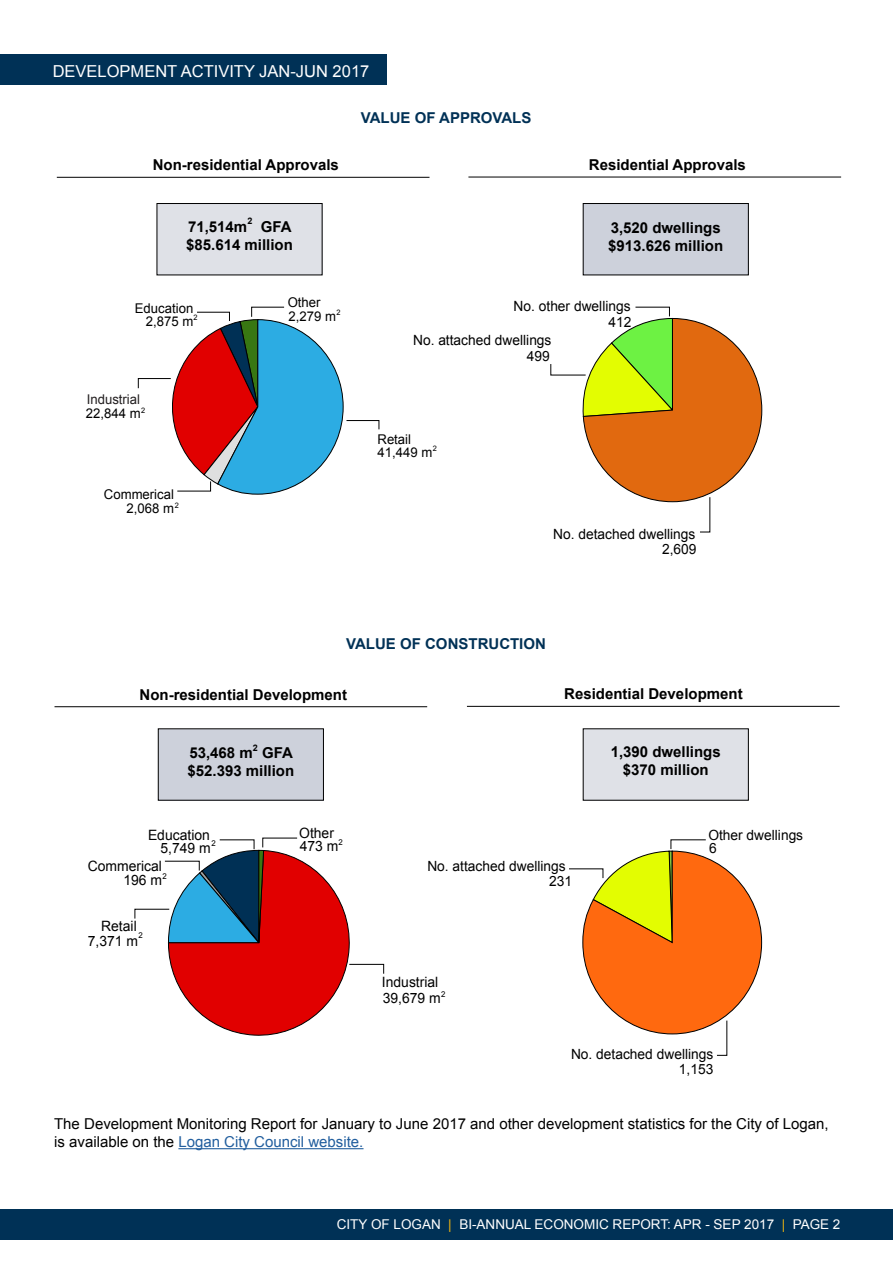
<style>
.page{position:relative;width:893px;height:1263px;background:#fff}
.page>*{position:absolute;margin:0;border:0;box-sizing:border-box;transform-origin:0 0}
.t1{font:16.5px "Arial";color:#fff}
.t2{font:700 15px/18px "Arial";color:#000;text-align:right}
.t3{font:15px/18px "Arial";color:#000}
.t4{font:700 15px "Arial";color:#003156}
.t5{font:14.25px/12.8px "Arial";color:#000;text-align:right}
.t6{font:14.1px/15px "Arial";color:#000}
.t7{font:13.5px "Arial";color:#000}
.t8{font:13.5px "Arial";color:#fff}
.t9{font:13.5px "Arial";color:#231f20}
.t10{font:700 9px "Arial";color:#000}
.t11{font:7.95px "Arial";color:#000}
.t12{font:7.5px "Arial";color:#000}
.s1{color:#215e9e}
.s2{color:#eeb310}
</style>
<div class="page">
<div style="left:0;top:1209px;width:893px;height:31px;background:#003156"></div>
<div style="left:0;top:54px;width:387px;height:31px;background:#003156"></div>
<hr style="left:57px;top:177px;width:372px;height:1px;background:#000">
<hr style="left:468px;top:177px;width:373px;height:1px;background:#000">
<div style="left:157px;top:203px;width:165px;height:72px;background:#dfe1e7"></div>
<div style="left:157px;top:203px;width:165px;height:72px;border:1px solid #000"></div>
<div style="left:583px;top:203px;width:165px;height:72px;background:#cdd1db"></div>
<div style="left:583px;top:203px;width:165px;height:72px;border:1px solid #000"></div>
<hr style="left:55px;top:706px;width:372px;height:1px;background:#000">
<hr style="left:467px;top:706px;width:373px;height:1px;background:#000">
<svg style="left:569px;top:839px;width:193px;height:217px"></svg>
<div style="left:158px;top:729px;width:165px;height:71px;background:#cdd1db"></div>
<div style="left:158px;top:729px;width:166px;height:71px;border:1px solid #000"></div>
<div style="left:583px;top:729px;width:165px;height:71px;background:#dfe1e7"></div>
<svg style="left:137px;top:306px;width:243px;height:189px"></svg>
<svg style="left:550px;top:306px;width:212px;height:227px"></svg>
<svg style="left:134px;top:837px;width:251px;height:199px"></svg>
<hr style="left:178px;top:1148px;width:185px;height:1px;background:#215e9e">
<p class="t1" style="left:53px;top:60px;width:318px">DEVELOPMENT ACTIVITY JAN-JUN 2017</p>
<p class="t4" style="left:361px;top:108px;width:172px">VALUE OF APPROVALS</p>
<p class="t2" style="left:153px;top:156px;width:188px">Non-residential Approvals</p>
<p class="t2" style="left:589px;top:157px;width:158px">Residential Approvals</p>
<p class="t2" style="left:188px;top:218px;width:61px">71,514m</p>
<p class="t10" style="left:247px;top:215px;width:7px">2</p>
<p class="t2" style="left:186px;top:218px;width:108px">GFA<br>$85.614 million</p>
<p class="t2" style="left:608px;top:219px;width:117px;text-align:left">3,520 dwellings $913.626 million</p>
<p class="t7" style="left:135px;top:299px;width:60px">Education</p>
<p class="t12" style="left:194px;top:312px;width:6px">2</p>
<p class="t7" style="left:146px;top:312px;width:49px">2,875 m</p>
<p class="t9" style="left:87px;top:390px;width:55px">Industrial</p>
<p class="t12" style="left:141px;top:405px;width:6px">2</p>
<p class="t7" style="left:86px;top:405px;width:56px">22,844 m</p>
<p class="t7" style="left:104px;top:485px;width:72px">Commerical</p>
<p class="t12" style="left:175px;top:500px;width:6px">2</p>
<p class="t7" style="left:127px;top:500px;width:49px">2,068 m</p>
<p class="t7" style="left:288px;top:294px;width:34px">Other</p>
<p class="t12" style="left:337px;top:308px;width:6px">2</p>
<p class="t7" style="left:288px;top:308px;width:49px">2,279 m</p>
<p class="t6" style="left:514px;top:299px;width:118px">No. other dwellings</p>
<p class="t6" style="left:413px;top:333px;width:140px">No. attached dwellings</p>
<p class="t6" style="left:608px;top:314px;width:24px">412</p>
<p class="t7" style="left:377px;top:430px;width:35px">Retail</p>
<p class="t12" style="left:433px;top:443px;width:6px">2</p>
<p class="t7" style="left:377px;top:443px;width:56px">41,449 m</p>
<p class="t6" style="left:527px;top:349px;width:24px">499</p>
<p class="t6" style="left:553px;top:527px;width:144px">No. detached dwellings</p>
<p class="t6" style="left:662px;top:542px;width:36px">2,609</p>
<p class="t4" style="left:346px;top:634px;width:201px">VALUE OF CONSTRUCTION</p>
<p class="t2" style="left:140px;top:686px;width:209px">Non-residential Development</p>
<p class="t2" style="left:564px;top:686px;width:180px">Residential Development</p>
<p class="t2" style="left:189px;top:744px;width:65px">53,468 m</p>
<p class="t10" style="left:253px;top:741px;width:7px">2</p>
<p class="t2" style="left:187px;top:744px;width:108px">GFA<br>$52.393 million</p>
<p class="t2" style="left:611px;top:743px;width:112px;text-align:center">1,390 dwellings $370 million</p>
<p class="t5" style="left:148px;top:828px;width:64px">Education<br>5,749 m</p>
<p class="t11" style="left:211px;top:838px;width:6px">2</p>
<p class="t11" style="left:163px;top:870px;width:6px">2</p>
<p class="t5" style="left:88px;top:860px;width:76px">Commerical</p>
<p class="t5" style="left:123px;top:874px;width:40px">196 m</p>
<p class="t5" style="left:101px;top:920px;width:37px">Retail</p>
<p class="t11" style="left:138px;top:930px;width:6px">2</p>
<p class="t5" style="left:88px;top:934px;width:52px">7,371 m</p>
<p class="t5" style="left:299px;top:827px;width:36px">Other</p>
<p class="t11" style="left:339px;top:836px;width:6px">2</p>
<p class="t5" style="left:300px;top:840px;width:40px">473 m</p>
<p class="t6" style="left:708px;top:828px;width:96px">Other dwellings</p>
<p class="t6" style="left:709px;top:840px;width:9px">6</p>
<p class="t6" style="left:549px;top:858px;width:24px;text-indent:-122px">No. attached dwellings<br>231</p>
<p class="t5" style="left:382px;top:976px;width:58px">Industrial</p>
<p class="t11" style="left:441px;top:989px;width:6px">2</p>
<p class="t5" style="left:383px;top:992px;width:60px">39,679 m</p>
<p class="t6" style="left:571px;top:1047px;width:144px">No. detached dwellings</p>
<p class="t6" style="left:679px;top:1062px;width:36px">1,153</p>
<p class="t3" style="left:54px;top:1115px;width:776px">The Development Monitoring Report for January to June 2017 and other development statistics for the City of Logan, is available on the <span class="s1">Logan City Council website.</span></p>
<p class="t8" style="left:337px;top:1216px;width:505px">CITY OF LOGAN <span class="s2">|</span> BI-ANNUAL ECONOMIC REPORT: APR - SEP 2017 <span class="s2">|</span> PAGE 2</p>
</div>
